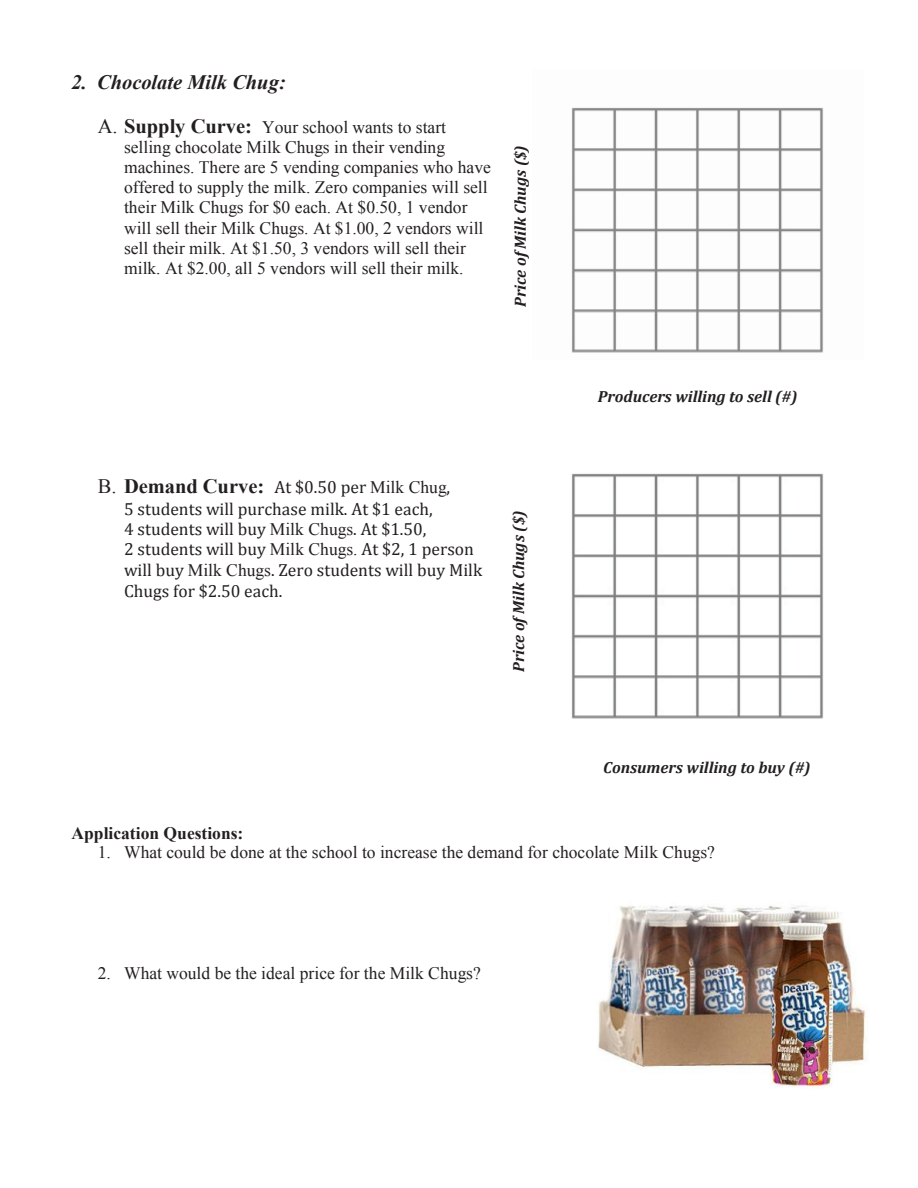
<style>
.page{position:relative;width:918px;height:1188px;background:#fff}
.page>*{position:absolute;margin:0;border:0;box-sizing:border-box;transform-origin:0 0}
.t1{font:700 20.55px "Times";color:#231f20}
.t2{font:italic 700 20.55px "Times";color:#231f20}
.t3{font:17.55px/20.2px "Times";color:#231f20}
.t4{font:17.55px/20.5px "Cambria";color:#231f20}
.t5{font:700 17.55px "Times";color:#231f20}
.t6{font:italic 700 16.05px "Cambria";color:#231f20}
.s1{font-size:20.55px}
.s2{font-weight:700;font-size:20.55px}
.s3{font-weight:400}
.s4{font-family:"Cambria";font-weight:400;font-size:17.55px}
.s5{font-weight:400;font-size:17.55px}
.s6{font-family:"Times"}
</style>
<div class="page">
<img style="left:571px;top:473px;width:253px;height:246px">
<img style="left:571px;top:107px;width:253px;height:246px">
<img style="left:598px;top:905px;width:268px;height:183px">
<p class="t2" style="left:71px;top:68px;width:216px">2. Chocolate Milk Chug:</p>
<p class="t3" style="left:124px;top:116px;width:368px;text-indent:-26px"><span class="s1">A.</span> <span class="s2">Supply Curve:</span> Your school wants to start selling chocolate Milk Chugs in their vending machines. There are 5 vending companies who have offered to supply the milk. Zero companies will sell their Milk Chugs for $0 each. At $0.50, 1 vendor will sell their Milk Chugs. At $1.00, 2 vendors will sell their milk. At $1.50, 3 vendors will sell their milk. At $2.00, all 5 vendors will sell their milk.</p>
<p class="t6" style="left:509px;top:307px;width:164px;rotate:-90deg">Price ofMilk Chugs ($)</p>
<p class="t1" style="left:98px;top:472px;width:354px"><span class="s3">B.</span> Demand Curve: <span class="s4">At $0.50 per</span> <span class="s5">Milk Chug</span><span class="s4">,</span></p>
<p class="t4" style="left:124px;top:498px;width:360px">5 students will purchase milk. At $1 each,<br>4 students will buy <span class="s6">Milk Chugs</span>. At $1.50,<br>2 students will buy <span class="s6">Milk Chugs.</span> At $2, 1 person will buy <span class="s6">Milk Chugs</span>. Zero students will buy Milk Chugs for $2.50 each.</p>
<p class="t6" style="left:507px;top:672px;width:164px;rotate:-90deg">Price ofMilk Chugs ($)</p>
<p class="t6" style="left:598px;top:385px;width:201px">Producers willing to sell (#)</p>
<p class="t6" style="left:603px;top:756px;width:209px">Consumers willing to buy (#)</p>
<p class="t5" style="left:71px;top:821px;width:173px">Application Questions:</p>
<p class="t3" style="left:98px;top:842px;width:619px">1. What could be done at the school to increase the demand for chocolate Milk Chugs?</p>
<p class="t3" style="left:98px;top:963px;width:385px">2. What would be the ideal price for the Milk Chugs?</p>
</div>
